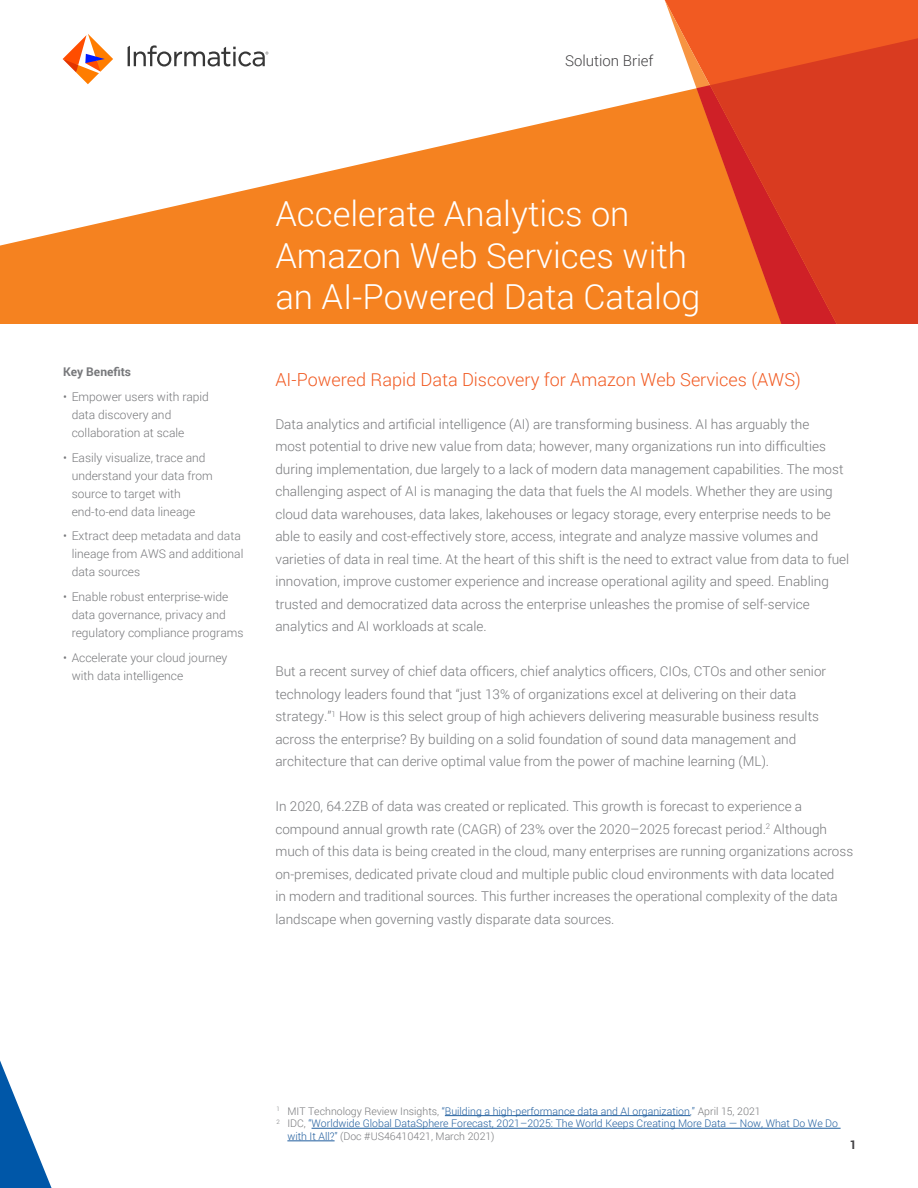
<style>
.page{position:relative;width:918px;height:1188px;background:#fff}
.page>*{position:absolute;margin:0;border:0;box-sizing:border-box;transform-origin:0 0}
.t1{font:300 34.5px/41.4px "Roboto";color:#fff}
.t2{font:300 18px "Roboto";color:#f15a22}
.t3{font:300 15px "Roboto";color:#414042}
.t4{font:300 13.5px/22.5px "Roboto";color:#77787b}
.t5{font:300 12px/18px "Roboto";color:#77787b}
.t6{font:700 12px "Roboto";color:#77787b}
.t7{font:700 12px "Roboto";color:#414042}
.t8{font:300 10.5px "Roboto";color:#215e9e}
.t9{font:300 10.5px "Roboto";color:#77787b}
.s1{color:#77787b}
.s2{color:#215e9e}
</style>
<div class="page">
<svg style="left:0;top:47px;width:658px;height:277px;fill:#f58220"></svg>
<svg style="left:658px;top:0;width:260px;height:324px;background:#f47c3e"></svg>
<div style="left:837px;top:35px;width:81px;height:289px;background:#d93b20"></div>
<svg style="left:665px;top:0;width:172px;height:324px;background:#f17131"></svg>
<svg style="left:696px;top:85px;width:141px;height:239px;background:#de4921"></svg>
<svg style="left:0;top:1060px;width:52px;height:128px"></svg>
<svg style="left:63px;top:34px;width:50px;height:50px"></svg>
<svg style="left:128px;top:45px;width:140px;height:22px"></svg>
<hr style="left:445px;top:1115px;width:245px;height:1px;background:#215e9e">
<hr style="left:312px;top:1128px;width:529px;height:1px;background:#215e9e">
<hr style="left:287px;top:1141px;width:48px;height:1px;background:#215e9e">
<p class="t3" style="left:565px;top:50px;width:90px">Solution Brief</p>
<p class="t6" style="left:63px;top:363px;width:70px">Key Benefits</p>
<p class="t5" style="left:72px;top:387px;width:139px;text-indent:-9px">• Empower users with rapid data discovery and collaboration at scale</p>
<p class="t5" style="left:72px;top:448px;width:143px;text-indent:-9px">• Easily visualize, trace and understand your data from source to target with end-to-end data lineage</p>
<p class="t5" style="left:72px;top:527px;width:173px;text-indent:-9px">• Extract deep metadata and data lineage from AWS and additional data sources</p>
<p class="t5" style="left:72px;top:588px;width:173px;text-indent:-9px">• Enable robust enterprise-wide data governance, privacy and regulatory compliance programs</p>
<p class="t5" style="left:72px;top:648px;width:157px;text-indent:-9px">• Accelerate your cloud journey with data intelligence</p>
<h1 class="t1" style="left:275px;top:192px;width:427px">Accelerate Analytics on<br>Amazon Web Services with an AI-Powered Data Catalog</h1>
<h2 class="t2" style="left:275px;top:367px;width:527px">AI-Powered Rapid Data Discovery for Amazon Web Services (AWS)</h2>
<p class="t4" style="left:275px;top:412px;width:575px">Data analytics and artificial intelligence (AI) are transforming business. AI has arguably the<br>most potential to drive new value from data; however, many organizations run into difficulties during implementation, due largely to a lack of modern data management capabilities. The most challenging aspect of AI is managing the data that fuels the AI models. Whether they are using cloud data warehouses, data lakes, lakehouses or legacy storage, every enterprise needs to be able to easily and cost-effectively store, access, integrate and analyze massive volumes and varieties of data in real time. At the heart of this shift is the need to extract value from data to fuel innovation, improve customer experience and increase operational agility and speed. Enabling trusted and democratized data across the enterprise unleashes the promise of self-service analytics and AI workloads at scale.</p>
<p class="t4" style="left:275px;top:660px;width:552px">But a recent survey of chief data officers, chief analytics officers, CIOs, CTOs and other senior technology leaders found that “just 13% of organizations excel at delivering on their data strategy.”<sup>1</sup> How is this select group of high achievers delivering measurable business results across the enterprise? By building on a solid foundation of sound data management and architecture that can derive optimal value from the power of machine learning (ML).</p>
<p class="t4" style="left:275px;top:795px;width:579px">In 2020, 64.2ZB of data was created or replicated. This growth is forecast to experience a compound annual growth rate (CAGR) of 23% over the 2020–2025 forecast period.<sup>2</sup> Although much of this data is being created in the cloud, many enterprises are running organizations across on-premises, dedicated private cloud and multiple public cloud environments with data located<br>in modern and traditional sources. This further increases the operational complexity of the data landscape when governing vastly disparate data sources.</p>
<p class="t8" style="left:277px;top:1104px;width:486px"><sup>1</sup> <span class="s1">MIT Technology Review Insights,</span> “Building a high-performance data and AI organization,” <span class="s1">April 15, 2021</span></p>
<p class="t8" style="left:277px;top:1116px;width:563px"><sup>2</sup> <span class="s1">IDC,</span> “Worldwide Global DataSphere Forecast, 2021–2025: The World Keeps Creating More Data — Now, What Do We Do</p>
<p class="t9" style="left:287px;top:1129px;width:209px"><span class="s2">with It All?”</span> (Doc #US46410421, March 2021)</p>
<p class="t7" style="left:850px;top:1136px;width:8px">1</p>
</div>
